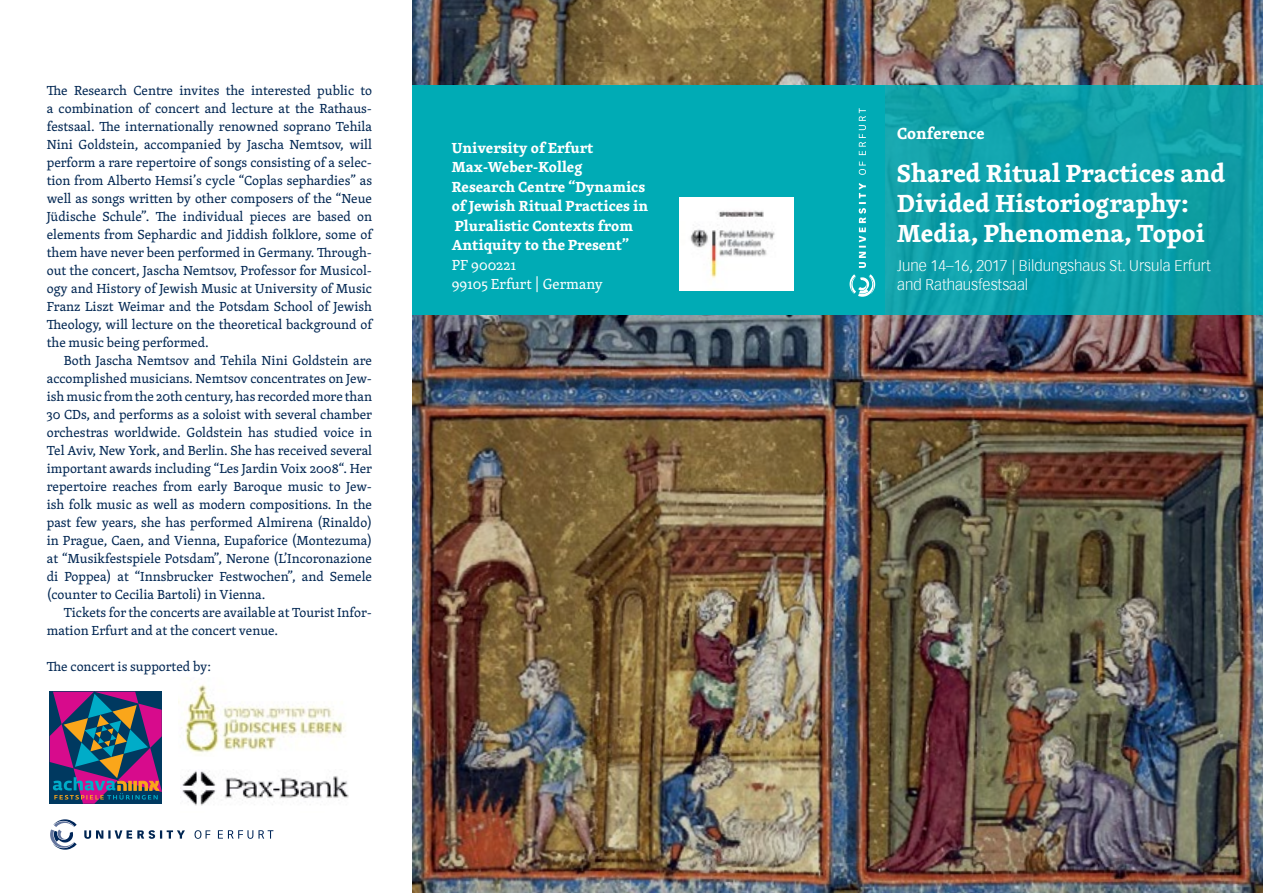
<style>
.page{position:relative;width:1263px;height:893px;background:#fff}
.page>*{position:absolute;margin:0;border:0;box-sizing:border-box;transform-origin:0 0}
.t1{font:700 25.5px/30px "Skolar";color:#fff}
.t2{font:700 16.5px "Skolar";color:#fff}
.t3{font:700 15px/19.5px "Skolar";color:#fff}
.t4{font:300 15px/19.5px "Vectora LH";color:#fff}
.t5{font:15px/19.5px "Skolar";color:#fff}
.t6{font:13.5px/18px "Skolar";color:#002652;text-align:justify}
</style>
<div class="page">
<img style="left:412px;top:0;width:851px;height:893px">
<div style="left:801px;top:85px;width:462px;height:230px;background:linear-gradient(to bottom,#10a0a8,#0d9ea9)"></div>
<div style="left:412px;top:85px;width:472px;height:230px;background:#00abb5"></div>
<svg style="left:859px;top:161px;width:7px;height:107px"></svg>
<svg style="left:859px;top:108px;width:7px;height:47px"></svg>
<svg style="left:849px;top:274px;width:26px;height:23px"></svg>
<img style="left:680px;top:198px;width:114px;height:92px">
<svg style="left:50px;top:692px;width:112px;height:112px;background:#5a4671"></svg>
<img style="left:182px;top:770px;width:167px;height:36px">
<img style="left:185px;top:684px;width:161px;height:69px">
<svg style="left:84px;top:830px;width:126px;height:9px"></svg>
<svg style="left:218px;top:830px;width:55px;height:9px"></svg>
<svg style="left:50px;top:819px;width:27px;height:31px"></svg>
<p class="t6" style="left:47px;top:81px;width:327px">The Research Centre invites the interested public to a combination of concert and lecture at the Rathaus&shy;festsaal. The internationally renowned soprano Tehila Nini Goldstein, accompanied by Jascha Nemtsov, will perform a rare repertoire of songs consisting of a selec&shy;tion from Alberto Hemsi’s cycle “Coplas sephardies” as well as songs written by other composers of the “Neue Jüdische Schule”. The individual pieces are based on elements from Sephardic and Jiddish folklore, some of them have never been performed in Germany. Through&shy;out the concert, Jascha Nemtsov, Professor for Musicol&shy;ogy and History of Jewish Music at University of Music Franz Liszt Weimar and the Potsdam School of Jewish Theology, will lecture on the theoretical background of the music being performed.</p>
<p class="t6" style="left:47px;top:351px;width:327px;text-indent:17px">Both Jascha Nemtsov and Tehila Nini Goldstein are accomplished musicians. Nemtsov concentrates on Jew&shy;ish music from the 20th century, has recorded more than 30 CDs, and performs as a soloist with several chamber orchestras worldwide. Goldstein has studied voice in Tel Aviv, New York, and Berlin. She has received several important awards including “Les Jardin Voix 2008“. Her repertoire reaches from early Baroque music to Jew&shy;ish folk music as well as modern compositions. In the past few years, she has performed Almirena (Rinaldo) in Prague, Caen, and Vienna, Eupaforice (Montezuma) at “Musikfestspiele Potsdam”, Nerone (L’Incoronazione di Poppea) at “Innsbrucker Festwochen”, and Semele (counter to Cecilia Bartoli) in Vienna.</p>
<p class="t6" style="left:47px;top:603px;width:327px;text-indent:17px">Tickets for the concerts are available at Tourist Infor&shy;mation Erfurt and at the concert venue.</p>
<p class="t6" style="left:47px;top:657px;width:166px">The concert is supported by:</p>
<p class="t3" style="left:452px;top:137px;width:198px">University of Erfurt<br>Max-Weber-Kolleg<br>Research Centre “Dynamics of Jewish Ritual Practices in<br>Pluralistic Contexts from<br>Antiquity to the Present”</p>
<p class="t5" style="left:452px;top:255px;width:153px">PF 900221<br>99105 Erfurt | Germany</p>
<p class="t2" style="left:897px;top:120px;width:89px">Conference</p>
<h1 class="t1" style="left:897px;top:157px;width:330px">Shared Ritual Practices and<br>Divided Historiography:<br>Media, Phenomena, Topoi</h1>
<p class="t4" style="left:897px;top:256px;width:315px">June 14–16, 2017 | Bildungshaus St. Ursula Erfurt and Rathausfestsaal</p>
</div>
